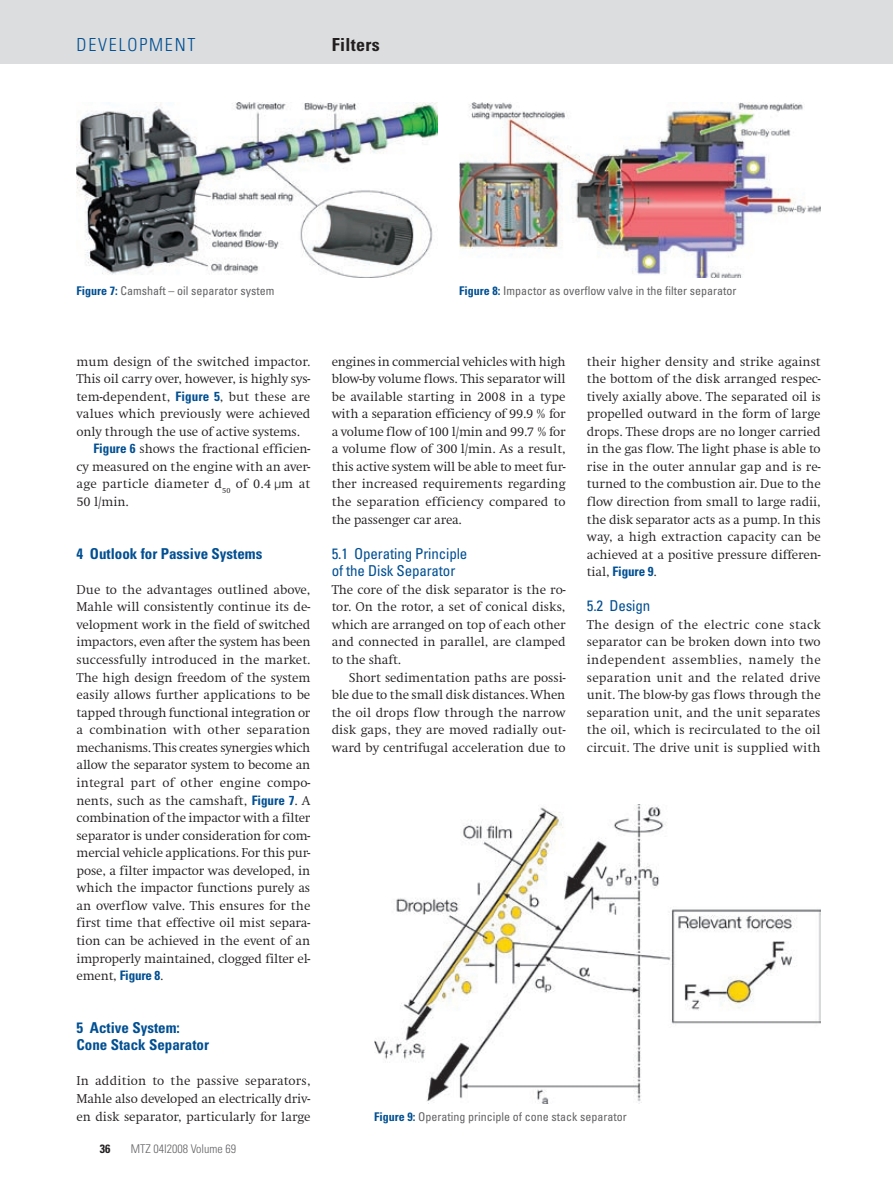
<style>
.page{position:relative;width:893px;height:1187px;background:#fff}
.page>*{position:absolute;margin:0;border:0;box-sizing:border-box;transform-origin:0 0}
.t1{font:300 condensed 18px "Univers LT Std";letter-spacing:.1em;color:#004f92}
.t2{font:700 condensed 18px "Univers LT Std";letter-spacing:.02em;color:#231f20}
.t3{font:700 condensed 15px/17.5px "Univers LT Std";color:#004f92}
.t4{font:condensed 15px/17.5px "Univers LT Std";letter-spacing:-.01em;color:#004f92}
.t5{font:300 13.05px/17.5px "Swift LT Pro";letter-spacing:-.005em;color:#231f20;text-align:justify}
.t6{font:300 13.05px "Swift LT Pro";letter-spacing:.015em;color:#231f20}
.t7{font:700 condensed 13.05px "Univers LT Std";letter-spacing:-.01em;color:#004f92}
.t8{font:condensed 12px "Univers LT Std";color:#636366}
.t9{font:300 condensed 12px "Univers LT Std";color:#636366}
.t10{font:700 condensed 12px "Univers LT Std";color:#231f20}
.s1{font-weight:700;color:#004f92}
.s2{font-family:"Univers LT Std";font-weight:700;font-stretch:condensed;color:#004f92}
.s3{font-family:"Swift LT Pro";font-weight:300;font-stretch:normal;color:#231f20}
</style>
<div class="page">
<div style="left:0;top:0;width:893px;height:64px;background:#dcdddf"></div>
<img style="left:77px;top:102px;width:361px;height:176px">
<img style="left:459px;top:102px;width:362px;height:175px">
<img style="left:374px;top:804px;width:447px;height:298px">
<h1 class="t1" style="left:77px;top:34px;width:120px">DEVELOPMENT</h1>
<h1 class="t2" style="left:332px;top:34px;width:50px">Filters</h1>
<p class="t8" style="left:77px;top:283px;width:199px"><span class="s1">Figure 7:</span> Camshaft – oil separator system</p>
<p class="t8" style="left:459px;top:283px;width:279px"><span class="s1">Figure 8:</span> Impactor as overflow valve in the filter separator</p>
<p class="t5" style="left:77px;top:352px;width:235px">mum design of the switched impactor.</p>
<p class="t5" style="left:77px;top:370px;width:235px">This oil carry over, however, is highly sys-</p>
<p class="t5" style="left:77px;top:387px;width:235px">tem-dependent, <span class="s2">Figure 5</span>, but these are</p>
<p class="t5" style="left:77px;top:405px;width:235px">values which previously were achieved</p>
<p class="t5" style="left:77px;top:423px;width:225px">only through the use of active systems.</p>
<p class="t5" style="left:94px;top:440px;width:218px"><span class="s2">Figure 6</span> shows the fractional efficien-</p>
<p class="t5" style="left:77px;top:458px;width:235px">cy measured on the engine with an aver-</p>
<p class="t6" style="left:77px;top:476px;width:235px">age particle diameter d<sub>50</sub> of 0.4 µm at</p>
<p class="t5" style="left:77px;top:493px;width:54px">50 l/min.</p>
<p class="t3" style="left:77px;top:544px;width:187px">4 Outlook for Passive Systems</p>
<p class="t5" style="left:77px;top:580px;width:235px">Due to the advantages outlined above, Mahle will consistently continue its de&shy;velopment work in the field of switched impactors, even after the system has been successfully introduced in the market.<br>The high design freedom of the system easily allows further applications to be tapped through functional integration or a combination with other separation mechanisms. This creates synergies which allow the separator system to become an integral part of other engine compo&shy;nents, such as the camshaft, <span class="s2">Figure 7</span>. A combination of the impactor with a filter separator is under consideration for com&shy;mercial vehicle applications. For this pur&shy;pose, a filter impactor was developed, in which the impactor functions purely as an overflow valve. This ensures for the first time that effective oil mist separa&shy;tion can be achieved in the event of an improperly maintained, clogged filter el&shy;ement, <span class="s2">Figure 8</span>.</p>
<p class="t3" style="left:77px;top:1018px;width:134px">5 Active System:<br>Cone Stack Separator</p>
<p class="t5" style="left:77px;top:1072px;width:236px">In addition to the passive separators, Mahle also developed an electrically driv&shy;en disk separator, particularly for large</p>
<p class="t10" style="left:100px;top:1141px;width:12px">36</p>
<p class="t9" style="left:131px;top:1141px;width:107px">MTZ 04I2008 VOLUME 69</p>
<p class="t5" style="left:332px;top:352px;width:236px">engines in commercial vehicles with high blow-by volume flows. This separator will be available starting in 2008 in a type with a separation efficiency of 99.9 % for a volume flow of 100 l/min and 99.7 % for a volume flow of 300 l/min. As a result, this active system will be able to meet fur&shy;ther increased requirements regarding the separation efficiency compared to the passenger car area.</p>
<p class="t4" style="left:332px;top:544px;width:137px">5.1 Operating Principle of the Disk Separator</p>
<p class="t5" style="left:332px;top:580px;width:235px">The core of the disk separator is the ro&shy;tor. On the rotor, a set of conical disks, which are arranged on top of each other and connected in parallel, are clamped to the shaft.</p>
<p class="t5" style="left:332px;top:668px;width:235px;text-indent:17px">Short sedimentation paths are possi&shy;ble due to the small disk distances. When the oil drops flow through the narrow disk gaps, they are moved radially out&shy;ward by centrifugal acceleration due to</p>
<p class="t5" style="left:587px;top:352px;width:236px">their higher density and strike against the bottom of the disk arranged respec&shy;tively axially above. The separated oil is propelled outward in the form of large drops. These drops are no longer carried in the gas flow. The light phase is able to rise in the outer annular gap and is re&shy;turned to the combustion air. Due to the flow direction from small to large radii, the disk separator acts as a pump. In this way, a high extraction capacity can be achieved at a positive pressure differen-</p>
<p class="t7" style="left:587px;top:563px;width:71px"><span class="s3">tial,</span> Figure 9<span class="s3">.</span></p>
<p class="t4" style="left:587px;top:597px;width:65px">5.2 Design</p>
<p class="t5" style="left:587px;top:616px;width:235px">The design of the electric cone stack separator can be broken down into two independent assemblies, namely the separation unit and the related drive unit. The blow-by gas flows through the separation unit, and the unit separates the oil, which is recirculated to the oil circuit. The drive unit is supplied with</p>
<p class="t8" style="left:374px;top:1108px;width:254px"><span class="s1">Figure 9:</span> Operating principle of cone stack separator</p>
</div>
